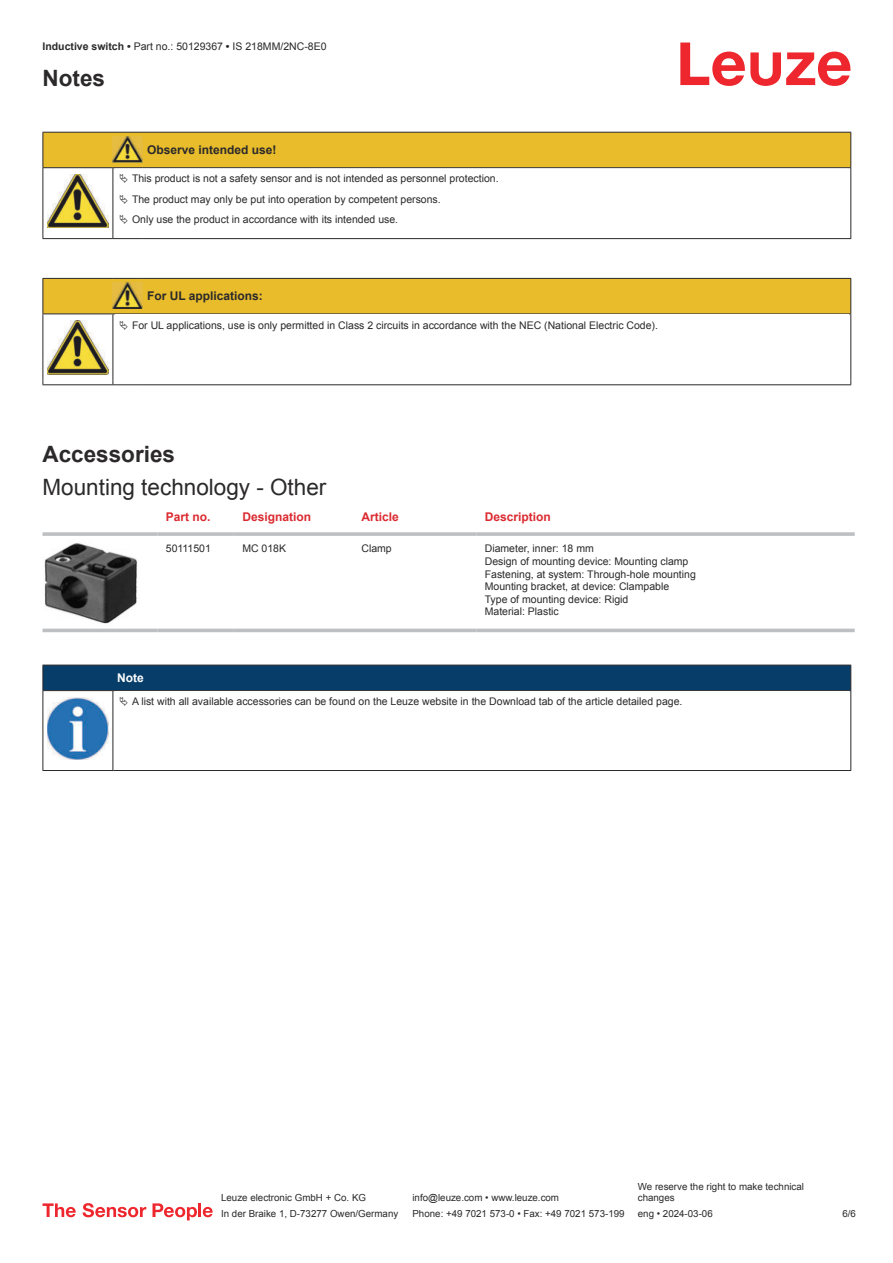
<style>
.page{position:relative;width:893px;height:1263px;background:#fff}
.page>*{position:absolute;margin:0;border:0;box-sizing:border-box;transform-origin:0 0}
.t1{font:22.5px "Arial";color:#2b292a}
.t2{font:700 22.5px "Arial";color:#2b292a}
.t3{font:700 12px "Arial";color:#2b292a}
.t4{font:700 12px "Arial";color:#db2a30}
.t5{font:700 12px "Arial";color:#fff}
.t6{font:10.5px/12.6px "Arial";color:#2b292a}
.t7{font:9.75px/11.7px "Arial";color:#2b292a}
.s1{font-weight:700}
</style>
<div class="page">
<svg style="left:680px;top:43px;width:170px;height:43px"></svg>
<div style="left:43px;top:628px;width:812px;height:5px;background:#efefef"></div>
<svg style="left:43px;top:532px;width:114px;height:4px"></svg>
<hr style="left:157px;top:532px;width:77px;height:4px;background:#c6c7c9">
<svg style="left:234px;top:532px;width:119px;height:4px"></svg>
<svg style="left:353px;top:532px;width:123px;height:4px"></svg>
<hr style="left:476px;top:532px;width:379px;height:4px;background:#c6c7c9">
<hr style="left:43px;top:629px;width:114px;height:3px;background:#bdbfc1">
<hr style="left:157px;top:629px;width:77px;height:3px;background:#bdbfc1">
<hr style="left:234px;top:629px;width:119px;height:3px;background:#bdbfc1">
<hr style="left:353px;top:629px;width:123px;height:3px;background:#bdbfc1">
<hr style="left:476px;top:629px;width:379px;height:3px;background:#bdbfc1">
<img style="left:44px;top:543px;width:93px;height:81px">
<div style="left:43px;top:665px;width:808px;height:26px;background:#063d69"></div>
<hr style="left:113px;top:690px;width:738px;height:1px;background:#2b292a">
<hr style="left:43px;top:691px;width:1px;height:75px;background:#2b292a">
<hr style="left:113px;top:691px;width:1px;height:75px;background:#2b292a">
<hr style="left:850px;top:691px;width:1px;height:75px;background:#2b292a">
<hr style="left:43px;top:770px;width:70px;height:1px;background:#2b292a">
<hr style="left:113px;top:770px;width:738px;height:1px;background:#2b292a">
<img style="left:47px;top:697px;width:61px;height:63px">
<svg style="left:43px;top:1203px;width:33px;height:14px"></svg>
<svg style="left:83px;top:1203px;width:63px;height:14px"></svg>
<svg style="left:153px;top:1203px;width:44px;height:17px"></svg>
<hr style="left:198px;top:1203px;width:3px;height:14px;background:#ed272d">
<svg style="left:203px;top:1207px;width:10px;height:10px"></svg>
<hr style="left:43px;top:238px;width:70px;height:1px;background:#2b292a">
<hr style="left:113px;top:238px;width:30px;height:1px;background:#2b292a">
<hr style="left:143px;top:238px;width:708px;height:1px;background:#2b292a">
<div style="left:44px;top:279px;width:806px;height:34px;background:#e8bc2a"></div>
<hr style="left:43px;top:278px;width:70px;height:1px;background:#2b292a">
<hr style="left:43px;top:279px;width:1px;height:34px;background:#2b292a">
<hr style="left:43px;top:313px;width:70px;height:1px;background:#2b292a">
<hr style="left:113px;top:278px;width:30px;height:1px;background:#2b292a">
<hr style="left:113px;top:313px;width:30px;height:1px;background:#2b292a">
<hr style="left:143px;top:278px;width:708px;height:1px;background:#2b292a">
<hr style="left:850px;top:279px;width:1px;height:34px;background:#2b292a">
<hr style="left:143px;top:313px;width:708px;height:1px;background:#2b292a">
<hr style="left:43px;top:314px;width:1px;height:66px;background:#2b292a">
<hr style="left:113px;top:314px;width:1px;height:66px;background:#2b292a">
<hr style="left:850px;top:314px;width:1px;height:66px;background:#2b292a">
<hr style="left:43px;top:384px;width:70px;height:1px;background:#2b292a">
<hr style="left:113px;top:384px;width:30px;height:1px;background:#2b292a">
<hr style="left:143px;top:384px;width:708px;height:1px;background:#2b292a">
<img style="left:113px;top:283px;width:30px;height:26px">
<img style="left:47px;top:320px;width:61px;height:54px">
<svg style="left:43px;top:132px;width:808px;height:106px"></svg>
<p class="t6" style="left:43px;top:41px;width:285px"><span class="s1">Inductive switch •</span> Part no.: 50129367 <span class="s1">•</span> IS 218MM/2NC-8E0</p>
<h1 class="t2" style="left:43px;top:69px;width:64px">Notes</h1>
<p class="t3" style="left:147px;top:145px;width:131px">Observe intended use!</p>
<p class="t6" style="left:132px;top:170px;width:368px;line-height:20.2px">This product is not a safety sensor and is not intended as personnel protection.<br>The product may only be put into operation by competent persons.<br>Only use the product in accordance with its intended use.</p>
<p class="t3" style="left:147px;top:291px;width:117px">For UL applications:</p>
<p class="t6" style="left:132px;top:320px;width:527px">For UL applications, use is only permitted in Class 2 circuits in accordance with the NEC (National Electric Code).</p>
<h1 class="t2" style="left:43px;top:445px;width:134px">Accessories</h1>
<h1 class="t1" style="left:43px;top:478px;width:285px">Mounting technology - Other</h1>
<p class="t4" style="left:166px;top:512px;width:46px">Part no.</p>
<p class="t4" style="left:242px;top:512px;width:70px">Designation</p>
<p class="t4" style="left:361px;top:512px;width:39px">Article</p>
<p class="t4" style="left:485px;top:512px;width:68px">Description</p>
<p class="t6" style="left:166px;top:543px;width:47px">50111501</p>
<p class="t6" style="left:242px;top:543px;width:45px">MC 018K</p>
<p class="t6" style="left:361px;top:543px;width:32px">Clamp</p>
<p class="t6" style="left:485px;top:543px;width:213px">Diameter, inner: 18 mm<br>Design of mounting device: Mounting clamp Fastening, at system: Through-hole mounting Mounting bracket, at device: Clampable<br>Type of mounting device: Rigid<br>Material: Plastic</p>
<p class="t5" style="left:117px;top:673px;width:28px">Note</p>
<p class="t6" style="left:132px;top:696px;width:552px">A list with all available accessories can be found on the Leuze website in the Download tab of the article detailed page.</p>
<p class="t7" style="left:221px;top:1193px;width:146px">Leuze electronic GmbH + Co. KG</p>
<p class="t7" style="left:412px;top:1193px;width:148px">info@leuze.com • www.leuze.com</p>
<p class="t7" style="left:638px;top:1181px;width:168px">We reserve the right to make technical changes</p>
<p class="t7" style="left:221px;top:1208px;width:179px">In der Braike 1, D-73277 Owen/Germany</p>
<p class="t7" style="left:412px;top:1208px;width:214px">Phone: +49 7021 573-0 • Fax: +49 7021 573-199</p>
<p class="t7" style="left:638px;top:1208px;width:76px">eng • 2024-03-06</p>
<p class="t7" style="left:842px;top:1209px;width:15px">6 /6</p>
</div>
